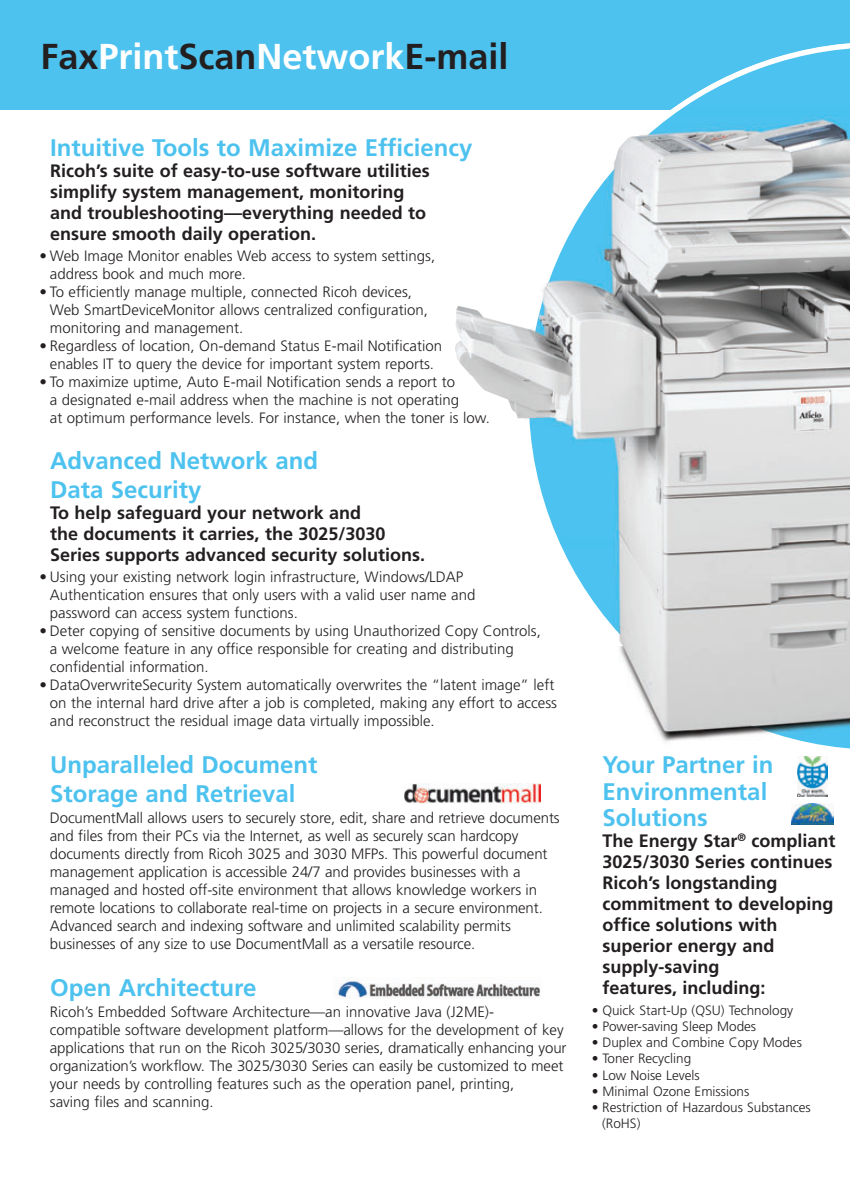
<style>
.page{position:relative;width:850px;height:1188px;background:#fff}
.page>*{position:absolute;margin:0;border:0;box-sizing:border-box;transform-origin:0 0}
.t1{font:700 36px "Frutiger";color:#231f20}
.t2{font:700 24px/28.8px "Frutiger";color:#4dc2ef}
.t3{font:700 18px/21px "Frutiger";color:#231f20}
.t4{font:300 15px/18px "Frutiger";color:#231f20}
.t5{font:300 13.5px/16.2px "Frutiger";color:#231f20}
.s1{color:#fff}
</style>
<div class="page">
<div style="left:0;top:0;width:850px;height:109px;background:#4dc2ef"></div>
<img style="left:404px;top:783px;width:136px;height:20px">
<img style="left:333px;top:979px;width:208px;height:20px">
<img style="left:797px;top:757px;width:31px;height:39px">
<img style="left:791px;top:804px;width:42px;height:21px">
<img style="left:455px;top:109px;width:68px;height:310px">
<img style="left:529px;top:47px;width:321px;height:702px">
<h1 class="t1" style="left:41px;top:42px;width:470px">Fax<span class="s1">Print</span>Scan<span class="s1">Network</span>E-mail</h1>
<h2 class="t2" style="left:50px;top:135px;width:424px">Intuitive Tools to Maximize Efficiency</h2>
<p class="t3" style="left:50px;top:161px;width:381px">Ricoh’s suite of easy-to-use software utilities simplify system management, monitoring and troubleshooting—everything needed to ensure smooth daily operation.</p>
<p class="t4" style="left:50px;top:248px;width:387px;text-indent:-10px">• Web Image Monitor enables Web access to system settings, address book and much more.</p>
<p class="t4" style="left:50px;top:284px;width:379px;text-indent:-10px">• To efficiently manage multiple, connected Ricoh devices,<br>Web SmartDeviceMonitor allows centralized configuration, monitoring and management.</p>
<p class="t4" style="left:40px;top:338px;width:404px;text-align:center">• Regardless of location, On-demand Status E-mail Notification enables IT to query the device for important system reports.</p>
<p class="t4" style="left:50px;top:374px;width:441px;text-indent:-10px">• To maximize uptime, Auto E-mail Notification sends a report to<br>a designated e-mail address when the machine is not operating<br>at optimum performance levels. For instance, when the toner is low.</p>
<h2 class="t2" style="left:50px;top:449px;width:269px">Advanced Network and<br>Data Security</h2>
<p class="t3" style="left:50px;top:504px;width:376px">To help safeguard your network and<br>the documents it carries, the 3025/3030<br>Series supports advanced security solutions.</p>
<p class="t4" style="left:50px;top:569px;width:427px;text-indent:-10px">• Using your existing network login infrastructure, Windows/LDAP<br>Authentication ensures that only users with a valid user name and password can access system functions.</p>
<p class="t4" style="left:50px;top:623px;width:492px;text-indent:-10px">• Deter copying of sensitive documents by using Unauthorized Copy Controls, a welcome feature in any office responsible for creating and distributing confidential information.</p>
<p class="t4" style="left:50px;top:677px;width:509px;text-indent:-10px">• DataOverwriteSecurity System automatically overwrites the “latent image” left on the internal hard drive after a job is completed, making any effort to access and reconstruct the residual image data virtually impossible.</p>
<h2 class="t2" style="left:50px;top:752px;width:269px">Unparalleled Document<br>Storage and Retrieval</h2>
<p class="t4" style="left:50px;top:810px;width:511px">DocumentMall allows users to securely store, edit, share and retrieve documents and files from their PCs via the Internet, as well as securely scan hardcopy documents directly from Ricoh 3025 and 3030 MFPs. This powerful document management application is accessible 24/7 and provides businesses with a managed and hosted off-site environment that allows knowledge workers in remote locations to collaborate real-time on projects in a secure environment.<br>Advanced search and indexing software and unlimited scalability permits businesses of any size to use DocumentMall as a versatile resource.</p>
<h2 class="t2" style="left:50px;top:975px;width:208px">Open Architecture</h2>
<p class="t4" style="left:50px;top:1004px;width:518px">Ricoh’s Embedded Software Architecture—an innovative Java (J2ME)- compatible software development platform—allows for the development of key applications that run on the Ricoh 3025/3030 series, dramatically enhancing your organization’s workflow. The 3025/3030 Series can easily be customized to meet your needs by controlling features such as the operation panel, printing,<br>saving files and scanning.</p>
<h2 class="t2" style="left:602px;top:754px;width:173px;line-height:26.2px">Your Partner in<br>Environmental<br>Solutions</h2>
<p class="t3" style="left:602px;top:831px;width:235px">The Energy Star<sup>®</sup> compliant<br>3025/3030 Series continues<br>Ricoh’s longstanding commitment to developing office solutions with superior energy and supply-saving<br>features, including:</p>
<p class="t5" style="left:592px;top:1003px;width:203px">• Quick Start-Up (QSU) Technology</p>
<p class="t5" style="left:592px;top:1019px;width:166px">• Power-saving Sleep Modes</p>
<p class="t5" style="left:592px;top:1035px;width:212px">• Duplex and Combine Copy Modes</p>
<p class="t5" style="left:592px;top:1052px;width:101px">• Toner Recycling</p>
<p class="t5" style="left:592px;top:1068px;width:109px">• Low Noise Levels</p>
<p class="t5" style="left:592px;top:1084px;width:159px">• Minimal Ozone Emissions</p>
<p class="t5" style="left:602px;top:1100px;width:210px;text-indent:-10px">• Restriction of Hazardous Substances (RoHS)</p>
</div>
